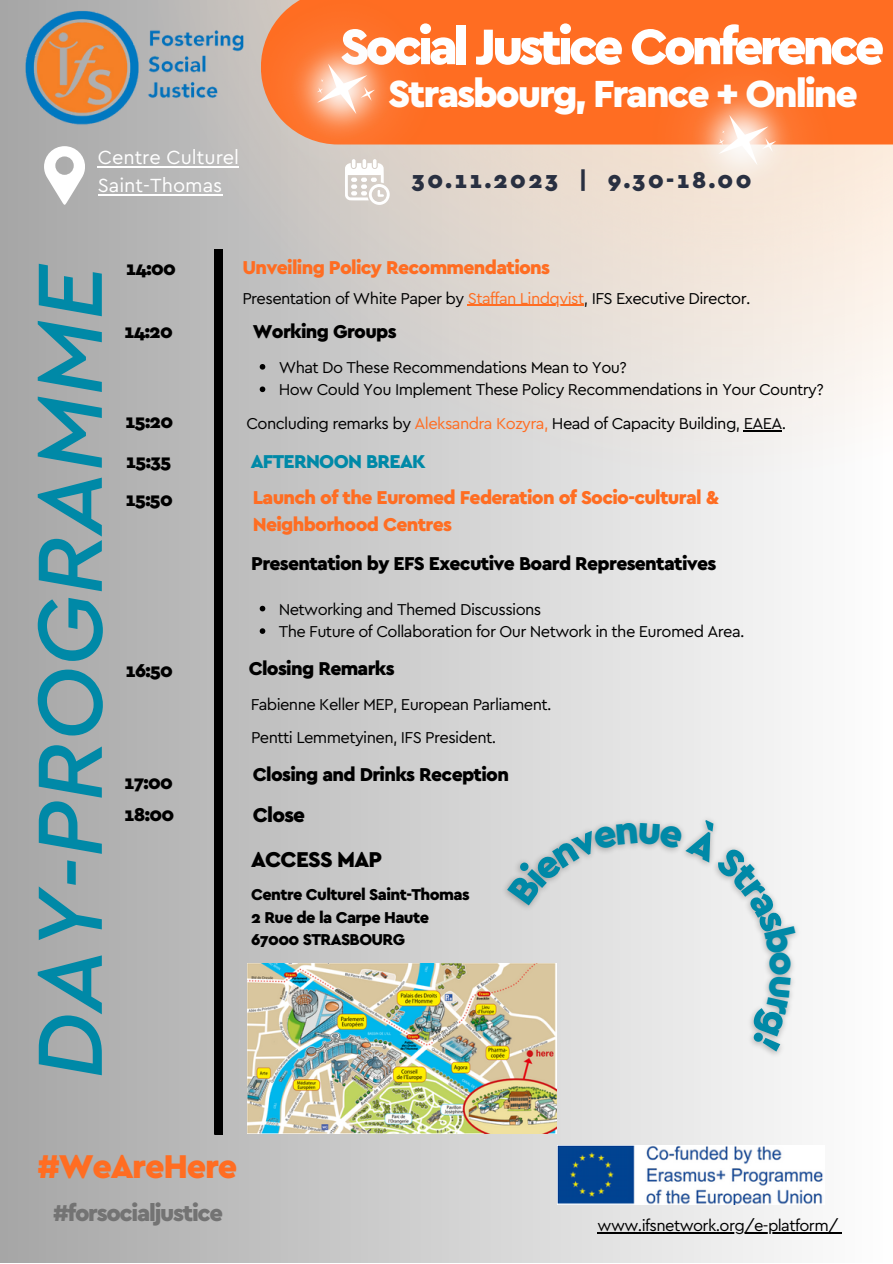
<style>
.page{position:relative;width:893px;height:1264px;background:#fff}
.page>*{position:absolute;margin:0;border:0;box-sizing:border-box;transform-origin:0 0}
.t1{font:italic 500 95.4px "Cera PRO";color:#0089a7}
.t2{font:900 52.35px "Cera PRO";letter-spacing:-.075em;color:#fff}
.t3{font:900 39.6px "Cera PRO";letter-spacing:-.055em;color:#fff}
.t4{font:900 34.5px "Cera PRO";letter-spacing:-.035em;color:#ff6d22}
.t5{font:900 24px "Cera PRO";letter-spacing:.1em;color:#293041}
.t6{font:900 24px "Cera PRO";letter-spacing:-.055em;color:#737373}
.t7{font:900 22.5px "Cera PRO";letter-spacing:-.035em;color:#000}
.t8{font:900 21px "Cera PRO";letter-spacing:-.035em;color:#000}
.t9{font:19.95px/27.9px "Cera PRO";color:#fff}
.t10{font:900 19.5px "Cera PRO";letter-spacing:-.035em;color:#000}
.t11{font:900 19.5px "Cera PRO";letter-spacing:-.035em;color:#ff6d22}
.t12{font:900 19.5px "Cera PRO";letter-spacing:-.035em;color:#0089a7}
.t13{font:16.5px "Cera PRO";letter-spacing:-.035em;color:#000}
.t14{font:900 16.5px "Cera PRO";letter-spacing:-.035em;color:#000}
.s1{color:#ff6d22}
</style>
<div class="page">
<div style="left:0;top:0;width:892px;height:1262px;background:linear-gradient(to right,#a5a5a5,#fefefe)"></div>
<img style="left:131px;top:144px;width:761px;height:335px">
<img style="left:2px;top:0;width:209px;height:166px">
<div style="left:473px;top:0;width:419px;height:144px;background:#ff6d22"></div>
<img style="left:612px;top:10px;width:262px;height:261px">
<img style="left:674px;top:71px;width:138px;height:138px">
<img style="left:700px;top:97px;width:86px;height:86px">
<svg style="left:704px;top:101px;width:78px;height:78px;background:#fac7ab"></svg>
<img style="left:211px;top:0;width:262px;height:219px">
<img style="left:273px;top:20px;width:138px;height:138px">
<img style="left:299px;top:46px;width:86px;height:86px">
<svg style="left:303px;top:50px;width:78px;height:78px;background:#fda77b"></svg>
<svg style="left:345px;top:159px;width:45px;height:46px"></svg>
<svg style="left:44px;top:146px;width:40px;height:60px"></svg>
<div style="left:214px;top:249px;width:8px;height:885px;background:#000"></div>
<img style="left:248px;top:963px;width:309px;height:170px">
<img style="left:557px;top:1145px;width:267px;height:58px">
<hr style="left:98px;top:166px;width:141px;height:2px;background:#fff">
<hr style="left:98px;top:194px;width:124px;height:2px;background:#fff">
<svg style="left:260px;top:364px;width:5px;height:5px"></svg>
<svg style="left:260px;top:386px;width:5px;height:6px"></svg>
<hr style="left:743px;top:430px;width:38px;height:1px;background:#000">
<svg style="left:260px;top:605px;width:5px;height:6px"></svg>
<svg style="left:260px;top:628px;width:5px;height:6px"></svg>
<hr style="left:597px;top:1232px;width:240px;height:1px;background:#000">
<img style="left:486px;top:732px;width:389px;height:338px">
<hr style="left:468px;top:305px;width:115px;height:1px;background:#ff6d22">
<svg style="left:507px;top:817px;width:292px;height:235px;background:#dfdedc"></svg>
<p class="t2" style="left:340px;top:22px;width:545px">Social Justice Conference</p>
<p class="t9" style="left:98px;top:142px;width:143px">Centre Culturel<br>Saint-Thomas</p>
<p class="t3" style="left:388px;top:75px;width:471px">Strasbourg, France + Online</p>
<p class="t5" style="left:412px;top:168px;width:341px">30.11.2023 | 9.30-18.00</p>
<p class="t1" style="left:6px;top:1079px;width:817px;rotate:-90deg">DAY-PROGRAMME</p>
<p class="t10" style="left:126px;top:259px;width:51px">14:00</p>
<p class="t11" style="left:242px;top:258px;width:309px">Unveiling Policy Recommendations</p>
<p class="t13" style="left:242px;top:287px;width:509px">Presentation of White Paper by <span class="s1">Staffan Lindqvist</span>, IFS Executive Director.</p>
<p class="t10" style="left:124px;top:322px;width:50px">14:20</p>
<p class="t10" style="left:253px;top:322px;width:145px">Working Groups</p>
<p class="t13" style="left:279px;top:356px;width:349px">What Do These Recommendations Mean to You?</p>
<p class="t13" style="left:279px;top:379px;width:546px">How Could You Implement These Policy Recommendations in Your Country?</p>
<p class="t10" style="left:125px;top:412px;width:50px">15:20</p>
<p class="t13" style="left:246px;top:412px;width:541px">Concluding remarks by <span class="s1">Aleksandra Kozyra,</span> Head of Capacity Building, EAEA.</p>
<p class="t10" style="left:126px;top:452px;width:47px">15:35</p>
<p class="t12" style="left:251px;top:452px;width:177px">AFTERNOON BREAK</p>
<p class="t11" style="left:253px;top:488px;width:468px">Launch of the Euromed Federation of Socio-cultural &amp;</p>
<p class="t11" style="left:253px;top:515px;width:201px">Neighborhood Centres</p>
<p class="t10" style="left:125px;top:490px;width:49px">15:50</p>
<p class="t10" style="left:125px;top:661px;width:49px">16:50</p>
<p class="t10" style="left:124px;top:773px;width:50px">17:00</p>
<p class="t10" style="left:251px;top:554px;width:467px">Presentation by EFS Executive Board Representatives</p>
<p class="t13" style="left:279px;top:598px;width:264px">Networking and Themed Discussions</p>
<p class="t13" style="left:279px;top:620px;width:467px">The Future of Collaboration for Our Network in the Euromed Area.</p>
<p class="t10" style="left:249px;top:659px;width:147px">Closing Remarks</p>
<p class="t13" style="left:251px;top:693px;width:302px">Fabienne Keller MEP, European Parliament.</p>
<p class="t13" style="left:251px;top:726px;width:246px">Pentti Lemmetyinen, IFS President.</p>
<p class="t10" style="left:253px;top:764px;width:258px">Closing and Drinks Reception</p>
<p class="t10" style="left:124px;top:804px;width:51px">18:00</p>
<p class="t8" style="left:253px;top:804px;width:54px">Close</p>
<p class="t7" style="left:251px;top:848px;width:132px">ACCESS MAP</p>
<p class="t14" style="left:251px;top:887px;width:220px">Centre Culturel Saint-Thomas</p>
<p class="t14" style="left:251px;top:909px;width:179px">2 Rue de la Carpe Haute</p>
<p class="t14" style="left:251px;top:932px;width:155px">67000 STRASBOURG</p>
<p class="t4" style="left:37px;top:1149px;width:201px">#WeAreHere</p>
<p class="t6" style="left:53px;top:1201px;width:171px">#forsocialjustice</p>
<p class="t13" style="left:597px;top:1214px;width:242px">www.ifsnetwork.org/e-platform/</p>
</div>
